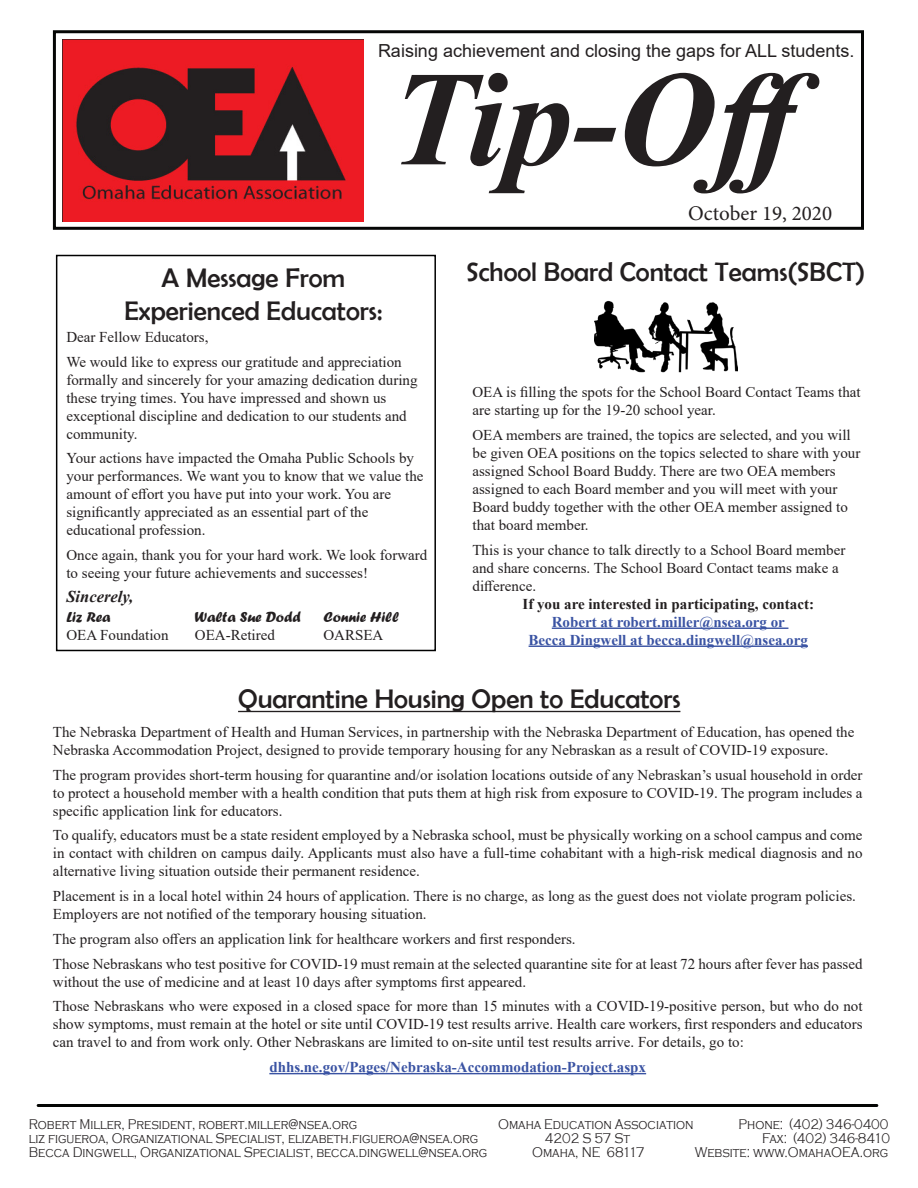
<style>
.page{position:relative;width:918px;height:1188px;background:#fff}
.page>*{position:absolute;margin:0;border:0;box-sizing:border-box;transform-origin:0 0}
.t1{font:italic 700 135px "Times New Roman";color:#231f20}
.t2{font:27px "Berlin Sans FB";color:#231f20}
.t3{font:21px "Minion Pro";color:#231f20}
.t4{font:18px "Arial";color:#231f20}
.t5{font:italic 700 16.5px "Times New Roman";color:#231f20}
.t6{font:15px/18px "Times New Roman";color:#231f20}
.t7{font:700 15px "Times New Roman";color:#3a53a3}
.t8{font:700 15px "Times New Roman";color:#231f20}
.t9{font:15px "Forte";color:#231f20}
.t10{font:300 14.4px "Copperplate Gothic";color:#231f20;scale:.83 1}
</style>
<div class="page">
<div style="left:53px;top:30px;width:811px;height:200px;border:3px solid #050605"></div>
<hr style="left:38px;top:1104px;width:839px;height:3px;background:#040503">
<img style="left:62px;top:40px;width:301px;height:182px">
<div style="left:56px;top:255px;width:380px;height:396px;border:2px solid #000"></div>
<hr style="left:552px;top:628px;width:236px;height:1px;background:#3a53a3">
<hr style="left:529px;top:646px;width:279px;height:1px;background:#3a53a3">
<img style="left:594px;top:300px;width:144px;height:72px">
<hr style="left:269px;top:1073px;width:377px;height:1px;background:#3a53a3">
<hr style="left:238px;top:711px;width:442px;height:1px;background:#231f20">
<p class="t4" style="left:378px;top:39px;width:478px">Raising achievement and closing the gaps for ALL students.</p>
<p class="t1" style="left:390px;top:25px;width:452px">Tip-Off</p>
<p class="t2" style="left:162px;top:263px;width:185px">A Message From</p>
<p class="t2" style="left:124px;top:296px;width:259px">Experienced Educators:</p>
<p class="t6" style="left:66px;top:327px;width:144px">Dear Fellow Educators,</p>
<p class="t6" style="left:66px;top:352px;width:337px">We would like to express our gratitude and appreciation</p>
<p class="t6" style="left:66px;top:370px;width:353px">formally and sincerely for your amazing dedication during these trying times. You have impressed and shown us</p>
<p class="t6" style="left:66px;top:406px;width:342px">exceptional discipline and dedication to our students and community.</p>
<p class="t6" style="left:66px;top:449px;width:359px">Your actions have impacted the Omaha Public Schools by your performances. We want you to know that we value the amount of effort you have put into your work. You are</p>
<p class="t6" style="left:66px;top:503px;width:304px">significantly appreciated as an essential part of the</p>
<p class="t6" style="left:66px;top:521px;width:141px">educational profession.</p>
<p class="t6" style="left:66px;top:546px;width:362px">Once again, thank you for your hard work. We look forward to seeing your future achievements and successes!</p>
<p class="t5" style="left:66px;top:585px;width:68px">Sincerely,</p>
<p class="t9" style="left:66px;top:608px;width:45px">Liz Rea</p>
<p class="t6" style="left:66px;top:626px;width:104px">OEA Foundation</p>
<p class="t9" style="left:195px;top:608px;width:108px">Walta Sue Dodd</p>
<p class="t6" style="left:195px;top:626px;width:81px">OEA-Retired</p>
<p class="t9" style="left:323px;top:608px;width:77px">Connie Hill</p>
<p class="t6" style="left:323px;top:626px;width:61px">OARSEA</p>
<p class="t3" style="left:688px;top:199px;width:146px">October 19, 2020</p>
<p class="t2" style="left:466px;top:257px;width:401px">School Board Contact Teams(SBCT)</p>
<p class="t6" style="left:472px;top:383px;width:390px">OEA is filling the spots for the School Board Contact Teams that are starting up for the 19-20 school year.</p>
<p class="t6" style="left:472px;top:425px;width:389px">OEA members are trained, the topics are selected, and you will be given OEA positions on the topics selected to share with your assigned School Board Buddy. There are two OEA members assigned to each Board member and you will meet with your Board buddy together with the other OEA member assigned to that board member.</p>
<p class="t6" style="left:472px;top:540px;width:374px">This is your chance to talk directly to a School Board member and share concerns. The School Board Contact teams make a difference.</p>
<p class="t8" style="left:523px;top:593px;width:293px">If you are interested in participating, contact:</p>
<p class="t7" style="left:552px;top:611px;width:235px">Robert at robert.miller@nsea.org or</p>
<p class="t7" style="left:529px;top:629px;width:281px">Becca Dingwell at becca.dingwell@nsea.org</p>
<p class="t2" style="left:238px;top:684px;width:444px">Quarantine Housing Open to Educators</p>
<p class="t6" style="left:53px;top:722px;width:803px">The Nebraska Department of Health and Human Services, in partnership with the Nebraska Department of Education, has opened the</p>
<p class="t6" style="left:53px;top:740px;width:777px">Nebraska Accommodation Project, designed to provide temporary housing for any Nebraskan as a result of COVID-19 exposure.</p>
<p class="t6" style="left:53px;top:765px;width:811px;text-align:justify">The program provides short-term housing for quarantine and/or isolation locations outside of any Nebraskan’s usual household in order to protect a household member with a health condition that puts them at high risk from exposure to COVID-19. The program includes a specific application link for educators.</p>
<p class="t6" style="left:53px;top:826px;width:811px;text-align:justify">To qualify, educators must be a state resident employed by a Nebraska school, must be physically working on a school campus and come in contact with children on campus daily. Applicants must also have a full-time cohabitant with a high-risk medical diagnosis and no alternative living situation outside their permanent residence.</p>
<p class="t6" style="left:53px;top:887px;width:805px">Placement is in a local hotel within 24 hours of application. There is no charge, as long as the guest does not violate program policies.</p>
<p class="t6" style="left:53px;top:905px;width:375px">Employers are not notified of the temporary housing situation.</p>
<p class="t6" style="left:53px;top:929px;width:524px">The program also offers an application link for healthcare workers and first responders.</p>
<p class="t6" style="left:53px;top:954px;width:811px">Those Nebraskans who test positive for COVID-19 must remain at the selected quarantine site for at least 72 hours after fever has passed without the use of medicine and at least 10 days after symptoms first appeared.</p>
<p class="t6" style="left:53px;top:997px;width:811px;text-align:justify">Those Nebraskans who were exposed in a closed space for more than 15 minutes with a COVID-19-positive person, but who do not show symptoms, must remain at the hotel or site until COVID-19 test results arrive. Health care workers, first responders and educators can travel to and from work only. Other Nebraskans are limited to on-site until test results arrive. For details, go to:</p>
<p class="t7" style="left:269px;top:1056px;width:378px">dhhs.ne.gov/Pages/Nebraska-Accommodation-Project.aspx</p>
<p class="t10" style="left:29px;top:1116px;width:397px">Robert Miller, President, robert.miller@nsea.org</p>
<p class="t10" style="left:498px;top:1116px;width:237px">Omaha Education Association</p>
<p class="t10" style="left:739px;top:1116px;width:182px">Phone: (402) 346-0400</p>
<p class="t10" style="left:29px;top:1130px;width:543px">liz figueroa, Organizational Specialist, elizabeth.figueroa@nsea.org</p>
<p class="t10" style="left:545px;top:1130px;width:104px">4202 S 57 St</p>
<p class="t10" style="left:762px;top:1130px;width:156px">Fax: (402) 346-8410</p>
<p class="t10" style="left:29px;top:1145px;width:554px">Becca Dingwell, Organizational Specialist, becca.dingwell@nsea.org</p>
<p class="t10" style="left:532px;top:1145px;width:137px">Omaha, NE 68117</p>
<p class="t10" style="left:695px;top:1145px;width:234px">Website: www.OmahaOEA.org</p>
</div>
